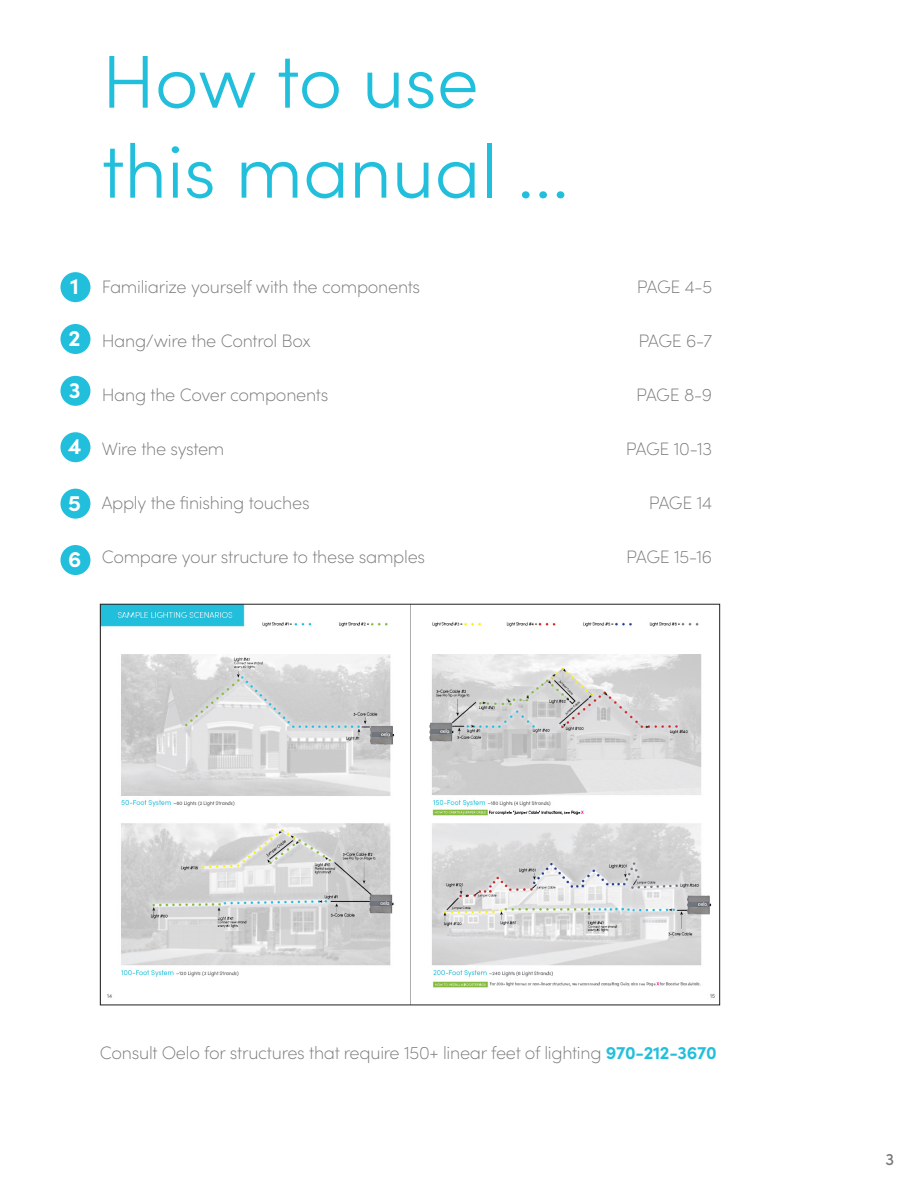
<style>
.page{position:relative;width:918px;height:1188px;background:#fff}
.page>*{position:absolute;margin:0;border:0;box-sizing:border-box;transform-origin:0 0}
.t1{font:300 75px "Sofia Pro";color:#22bfdc}
.t2{font:700 22.5px "Sofia Pro";color:#fff}
.t3{font:200 18px "Sofia Pro";letter-spacing:-.015em;color:#787779}
.t4{font:500 16.65px "Sofia Pro";color:#787779}
.s1{font-weight:700;color:#22bfdc}
</style>
<div class="page">
<img style="left:102px;top:606px;width:613px;height:397px">
<div style="left:60px;top:272px;width:30px;height:30px;background:#22bfdc;border-radius:50%"></div>
<div style="left:60px;top:324px;width:30px;height:30px;background:#22bfdc;border-radius:50%"></div>
<div style="left:60px;top:376px;width:30px;height:30px;background:#22bfdc;border-radius:50%"></div>
<div style="left:60px;top:432px;width:30px;height:30px;background:#22bfdc;border-radius:50%"></div>
<div style="left:60px;top:489px;width:30px;height:30px;background:#22bfdc;border-radius:50%"></div>
<div style="left:60px;top:545px;width:30px;height:30px;background:#22bfdc;border-radius:50%"></div>
<p class="t1" style="left:102px;top:27px;width:379px">How to use</p>
<p class="t1" style="left:102px;top:117px;width:469px">this manual ...</p>
<p class="t2" style="left:70px;top:269px;width:10px">1</p>
<p class="t2" style="left:69px;top:321px;width:14px">2</p>
<p class="t2" style="left:69px;top:373px;width:13px">3</p>
<p class="t2" style="left:68px;top:429px;width:15px">4</p>
<p class="t2" style="left:68px;top:486px;width:14px">5</p>
<p class="t2" style="left:68px;top:542px;width:15px">6</p>
<p class="t3" style="left:102px;top:274px;width:320px">Familiarize yourself with the components</p>
<p class="t3" style="left:637px;top:274px;width:77px">PAGE 4-5</p>
<p class="t3" style="left:102px;top:328px;width:211px">Hang/wire the Control Box</p>
<p class="t3" style="left:638px;top:328px;width:75px">PAGE 6-7</p>
<p class="t3" style="left:102px;top:382px;width:228px">Hang the Cover components</p>
<p class="t3" style="left:636px;top:382px;width:78px">PAGE 8-9</p>
<p class="t3" style="left:102px;top:436px;width:124px">Wire the system</p>
<p class="t3" style="left:626px;top:436px;width:88px">PAGE 10-13</p>
<p class="t3" style="left:102px;top:490px;width:209px">Apply the finishing touches</p>
<p class="t3" style="left:649px;top:490px;width:65px">PAGE 14</p>
<p class="t3" style="left:102px;top:544px;width:325px">Compare your structure to these samples</p>
<p class="t3" style="left:626px;top:544px;width:87px">PAGE 15-16</p>
<p class="t3" style="left:100px;top:1039px;width:619px">Consult Oelo for structures that require 150+ linear feet of lighting <span class="s1">970-212-3670</span></p>
<p class="t4" style="left:886px;top:1147px;width:10px">3</p>
</div>
